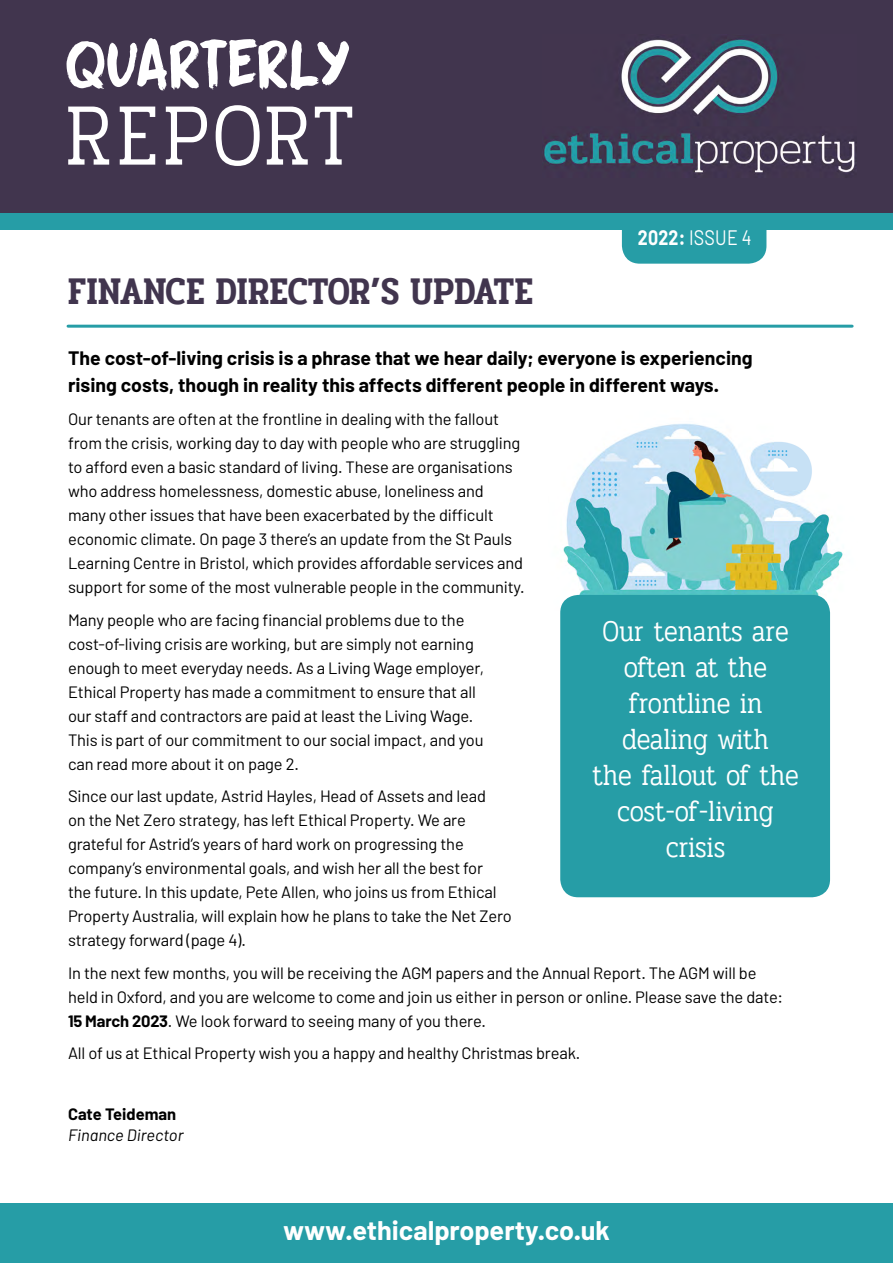
<style>
.page{position:relative;width:893px;height:1263px;background:#fff}
.page>*{position:absolute;margin:0;border:0;box-sizing:border-box;transform-origin:0 0}
.t1{font:300 89.7px "Pridi";letter-spacing:.035em;color:#fff;scale:.85 1}
.t2{font:69.15px "Apex Brush";letter-spacing:-.02em;color:#fff;scale:.85 1}
.t3{font:600 39px "Pridi";letter-spacing:.005em;color:#41354e;scale:.85 1}
.t4{font:300 30px/36px "Pridi";color:#fff;text-align:center;scale:.85 1}
.t5{font:700 27px "Barlow";color:#fff}
.t6{font:21px "Barlow";color:#fff;scale:.85 1}
.t7{font:700 19.5px/27px "Barlow";color:#000}
.t8{font:16.5px/24px "Barlow";letter-spacing:-.01em;color:#000}
.t9{font:italic 16.5px "Barlow";color:#000}
.t10{font:700 16.5px "Barlow";color:#000}
.s1{font-weight:700}
</style>
<div class="page">
<div style="left:622px;top:200px;width:144px;height:64px;background:#269da6;border-radius:18px"></div>
<div style="left:0;top:213px;width:893px;height:17px;background:#269da6"></div>
<div style="left:0;top:0;width:893px;height:213px;background:#41354e"></div>
<img style="left:544px;top:39px;width:311px;height:134px">
<hr style="left:68px;top:325px;width:784px;height:3px;background:#269da6">
<div style="left:0;top:1203px;width:893px;height:60px;background:#269da6"></div>
<img style="left:560px;top:423px;width:283px;height:186px">
<div style="left:560px;top:595px;width:270px;height:302px;background:#269da6;border-radius:18px"></div>
<h2 class="t2" style="left:66px;top:21px;width:336px">QUARTERLY</h2>
<h1 class="t1" style="left:65px;top:71px;width:342px">REPORT</h1>
<h3 class="t3" style="left:68px;top:263px;width:548px">FINANCE DIRECTOR’S UPDATE</h3>
<p class="t6" style="left:638px;top:225px;width:135px"><span class="s1">2022:</span> Issue 4</p>
<p class="t7" style="left:68px;top:345px;width:686px">The cost-of-living crisis is a phrase that we hear daily; everyone is experiencing rising costs, though in reality this affects different people in different ways.</p>
<p class="t8" style="left:68px;top:407px;width:458px">Our tenants are often at the frontline in dealing with the fallout from the crisis, working day to day with people who are struggling to afford even a basic standard of living. These are organisations who address homelessness, domestic abuse, loneliness and many other issues that have been exacerbated by the difficult economic climate. On page 3 there’s an update from the St Pauls Learning Centre in Bristol, which provides affordable services and support for some of the most vulnerable people in the community.</p>
<p class="t8" style="left:68px;top:607px;width:418px">Many people who are facing financial problems due to the cost-of-living crisis are working, but are simply not earning enough to meet everyday needs. As a Living Wage employer, Ethical Property has made a commitment to ensure that all our staff and contractors are paid at least the Living Wage.<br>This is part of our commitment to our social impact, and you can read more about it on page 2.</p>
<p class="t8" style="left:68px;top:784px;width:445px">Since our last update, Astrid Hayles, Head of Assets and lead<br>on the Net Zero strategy, has left Ethical Property. We are grateful for Astrid’s years of hard work on progressing the company’s environmental goals, and wish her all the best for<br>the future. In this update, Pete Allen, who joins us from Ethical Property Australia, will explain how he plans to take the Net Zero strategy forward (page 4).</p>
<p class="t8" style="left:68px;top:960px;width:717px">In the next few months, you will be receiving the AGM papers and the Annual Report. The AGM will be held in Oxford, and you are welcome to come and join us either in person or online. Please save the date:<br><span class="s1">15 March 2023</span>. We look forward to seeing many of you there.</p>
<p class="t8" style="left:68px;top:1041px;width:514px">All of us at Ethical Property wish you a happy and healthy Christmas break.</p>
<h3 class="t4" style="left:592px;top:613px;width:245px">Our tenants are often at the frontline in dealing with<br>the fallout of the cost-of-living crisis</h3>
<p class="t10" style="left:68px;top:1103px;width:110px">Cate Teideman</p>
<p class="t9" style="left:68px;top:1124px;width:117px">Finance Director</p>
<h3 class="t5" style="left:283px;top:1213px;width:328px">www.ethicalproperty.co.uk</h3>
</div>
